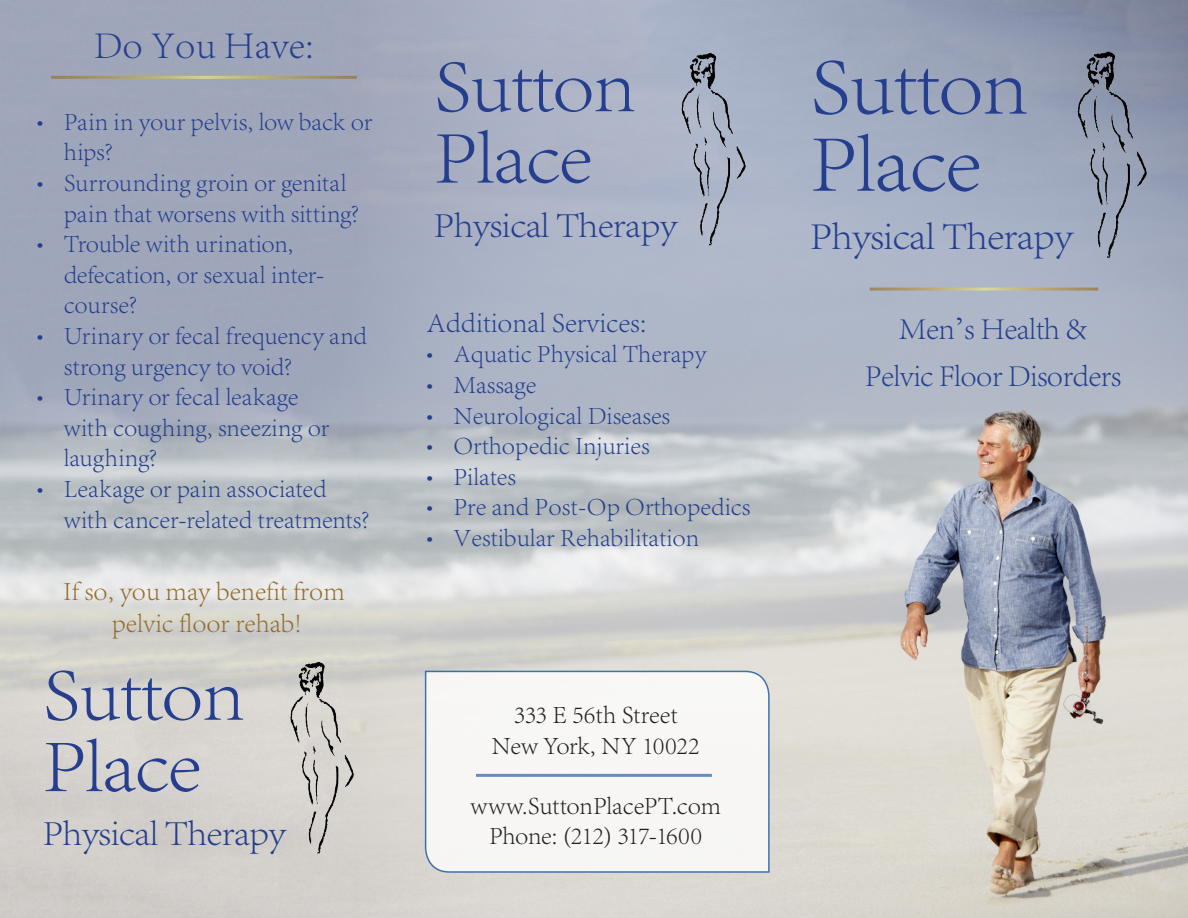
<style>
.page{position:relative;width:1188px;height:918px;background:#fff}
.page>*{position:absolute;margin:0;border:0;box-sizing:border-box;transform-origin:0 0}
.t1{font:300 83.1px "Adobe Song Std";letter-spacing:-.02em;color:#253f8e;scale:1.06 1}
.t2{font:300 76.8px "Adobe Song Std";letter-spacing:-.02em;color:#253f8e;scale:1.06 1}
.t3{font:300 39.15px "Adobe Song Std";letter-spacing:-.02em;color:#253f8e;scale:1.06 1}
.t4{font:300 39px "Adobe Song Std";color:#253f8e}
.t5{font:300 36.3px "Adobe Song Std";letter-spacing:-.02em;color:#253f8e;scale:1.06 1}
.t6{font:300 31.2px "Adobe Song Std";letter-spacing:-.02em;color:#253f8e}
.t7{font:300 28.5px "Adobe Song Std";color:#253f8e}
.t8{font:300 27px "Adobe Song Std";color:#946c28}
.t9{font:300 25.5px/30.6px "Adobe Song Std";color:#253f8e}
.t10{font:300 25.5px "Adobe Song Std";letter-spacing:-.01em;color:#231f20}
.s1{font-family:"Myanmar MN";font-weight:700}
.s2{font-family:"Times New Roman";font-weight:400}
</style>
<div class="page">
<img style="left:0;top:0;width:1188px;height:918px">
<div style="left:424px;top:670px;width:346px;height:203px;background:#f7f6f5"></div>
<hr style="left:476px;top:774px;width:236px;height:3px;background:#1153a0">
<hr style="left:51px;top:76px;width:306px;height:3px;background:#fff">
<hr style="left:870px;top:288px;width:228px;height:3px;background:#fff">
<img style="left:1062px;top:42px;width:96px;height:224px">
<img style="left:667px;top:45px;width:89px;height:207px">
<img style="left:276px;top:653px;width:89px;height:208px">
<p class="t4" style="left:94px;top:23px;width:222px">Do You Have:</p>
<p class="t9" style="left:64px;top:106px;width:310px;text-indent:-27px"><span class="s1">•</span> Pain in your pelvis, low back or hips?</p>
<p class="t9" style="left:64px;top:167px;width:297px;text-indent:-27px"><span class="s1">•</span> Surrounding groin or genital pain that worsens with sitting?</p>
<p class="t9" style="left:64px;top:229px;width:263px;text-indent:-27px"><span class="s1">•</span> Trouble with urination, defecation, or sexual inter&shy;course?</p>
<p class="t9" style="left:64px;top:320px;width:305px;text-indent:-27px"><span class="s1">•</span> Urinary or fecal frequency and strong urgency to void?</p>
<p class="t9" style="left:64px;top:382px;width:267px;text-indent:-27px"><span class="s1">•</span> Urinary or fecal leakage with coughing, sneezing or laughing?</p>
<p class="t9" style="left:64px;top:473px;width:308px;text-indent:-27px"><span class="s1">•</span> Leakage or pain associated with cancer-related treatments?</p>
<p class="t8" style="left:63px;top:576px;width:283px">If so, you may benefit from</p>
<p class="t8" style="left:112px;top:608px;width:192px">pelvic floor rehab!</p>
<p class="t2" style="left:42px;top:650px;width:193px">Sutton</p>
<p class="t2" style="left:42px;top:722px;width:151px">Place</p>
<p class="t5" style="left:42px;top:813px;width:231px">Physical Therapy</p>
<p class="t2" style="left:434px;top:42px;width:193px">Sutton</p>
<p class="t2" style="left:434px;top:113px;width:151px">Place</p>
<p class="t5" style="left:434px;top:204px;width:231px">Physical Therapy</p>
<p class="t7" style="left:426px;top:306px;width:222px">Additional Services:</p>
<p class="t9" style="left:426px;top:339px;width:281px"><span class="s1">•</span> Aquatic Physical Therapy</p>
<p class="t9" style="left:426px;top:369px;width:112px"><span class="s1">•</span> Massage</p>
<p class="t9" style="left:426px;top:400px;width:245px"><span class="s1">•</span> Neurological Diseases</p>
<p class="t9" style="left:426px;top:431px;width:225px"><span class="s1">•</span> Orthopedic Injuries</p>
<p class="t9" style="left:426px;top:461px;width:91px"><span class="s1">•</span> Pilates</p>
<p class="t9" style="left:426px;top:492px;width:325px"><span class="s1">•</span> Pre and Post-Op Orthopedics</p>
<p class="t9" style="left:426px;top:522px;width:274px"><span class="s1">•</span> Vestibular Rehabilitation</p>
<p class="t10" style="left:514px;top:700px;width:165px">333 E 56th Street</p>
<p class="t10" style="left:492px;top:731px;width:210px">New York, NY 10022</p>
<p class="t10" style="left:470px;top:791px;width:252px">www.SuttonPlacePT.com</p>
<p class="t10" style="left:489px;top:821px;width:214px">Phone: (212) 317-1600</p>
<p class="t1" style="left:810px;top:38px;width:208px">Sutton</p>
<p class="t1" style="left:810px;top:116px;width:163px">Place</p>
<p class="t3" style="left:810px;top:214px;width:250px">Physical Therapy</p>
<p class="t6" style="left:899px;top:311px;width:190px">Men<span class="s2">’</span>s Health &amp;</p>
<p class="t6" style="left:865px;top:358px;width:258px">Pelvic Floor Disorders</p>
</div>
